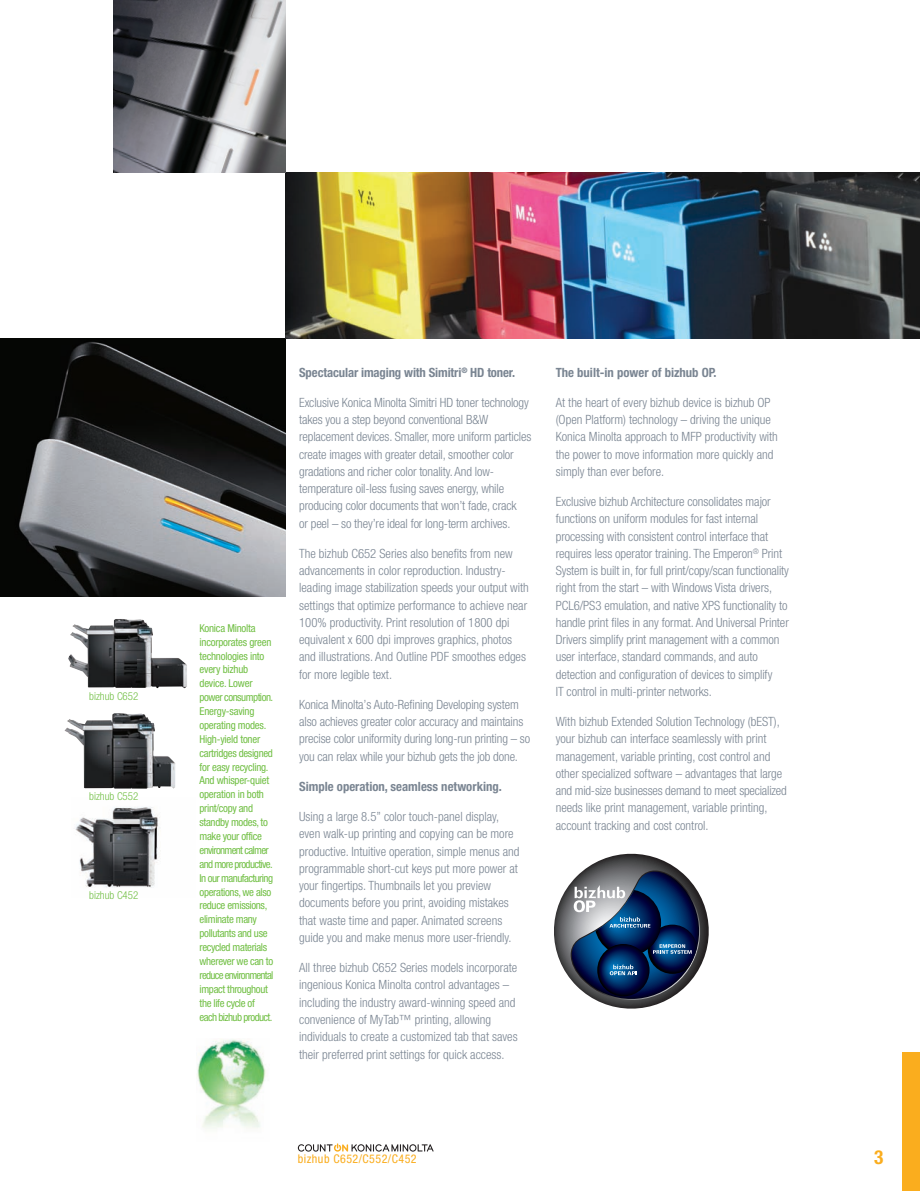
<style>
.page{position:relative;width:920px;height:1191px;background:#fff}
.page>*{position:absolute;margin:0;border:0;box-sizing:border-box;transform-origin:0 0}
.t1{font:700 condensed 19.2px "Helvetica Neue LT";color:#faad1e}
.t2{font:300 condensed 12.75px/17.2px "Helvetica Neue LT";color:#7a8592}
.t3{font:700 condensed 12.75px "Helvetica Neue LT";color:#7a8592}
.t4{font:condensed 12px "Helvetica Neue LT";letter-spacing:.04em;color:#faad1e}
.t5{font:condensed 10.8px/14px "Helvetica Neue LT";letter-spacing:-.03em;color:#71bf44}
.t6{font:300 condensed 10.8px "Helvetica Neue LT";color:#71bf44}
</style>
<div class="page">
<img style="left:197px;top:1039px;width:69px;height:89px">
<img style="left:0;top:339px;width:285px;height:257px">
<img style="left:286px;top:172px;width:634px;height:167px">
<svg style="left:554px;top:853px;width:154px;height:155px"></svg>
<img style="left:68px;top:619px;width:119px;height:69px">
<img style="left:64px;top:713px;width:111px;height:75px">
<img style="left:75px;top:807px;width:85px;height:81px">
<img style="left:114px;top:0;width:172px;height:172px">
<svg style="left:298px;top:1143px;width:135px;height:8px"></svg>
<div style="left:902px;top:1052px;width:18px;height:138px;background:#faad1e"></div>
<p class="t6" style="left:89px;top:691px;width:51px">bizhub C652</p>
<p class="t6" style="left:89px;top:792px;width:51px">bizhub C552</p>
<p class="t6" style="left:89px;top:890px;width:51px">bizhub C452</p>
<p class="t5" style="left:199px;top:621px;width:75px">Konica Minolta incorporates green technologies into every bizhub device. Lower power consumption.<br>Energy-saving operating modes.<br>High-yield toner cartridges designed for easy recycling.<br>And whisper-quiet operation in both print/copy and standby modes, to make your office environment calmer and more productive.<br>In our manufacturing operations, we also reduce emissions, eliminate many pollutants and use recycled materials wherever we can to reduce environmental impact throughout the life cycle of each bizhub product.</p>
<p class="t3" style="left:299px;top:367px;width:217px">Spectacular imaging with Simitri<sup>®</sup> HD toner.</p>
<p class="t2" style="left:299px;top:395px;width:234px">Exclusive Konica Minolta Simitri HD toner technology takes you a step beyond conventional B&amp;W replacement devices. Smaller, more uniform particles create images with greater detail, smoother color gradations and richer color tonality. And low&shy;temperature oil-less fusing saves energy, while producing color documents that won’t fade, crack<br>or peel – so they’re ideal for long-term archives.</p>
<p class="t2" style="left:299px;top:545px;width:231px">The bizhub C652 Series also benefits from new advancements in color reproduction. Industry&shy;leading image stabilization speeds your output with settings that optimize performance to achieve near 100% productivity. Print resolution of 1800 dpi equivalent x 600 dpi improves graphics, photos and illustrations. And Outline PDF smoothes edges for more legible text.</p>
<p class="t2" style="left:299px;top:696px;width:232px">Konica Minolta’s Auto-Refining Developing system also achieves greater color accuracy and maintains precise color uniformity during long-run printing – so you can relax while your bizhub gets the job done.</p>
<p class="t3" style="left:299px;top:781px;width:204px">Simple operation, seamless networking.</p>
<p class="t2" style="left:299px;top:809px;width:222px">Using a large 8.5” color touch-panel display, even walk-up printing and copying can be more productive. Intuitive operation, simple menus and programmable short-cut keys put more power at your fingertips. Thumbnails let you preview documents before you print, avoiding mistakes that waste time and paper. Animated screens guide you and make menus more user-friendly.</p>
<p class="t2" style="left:299px;top:960px;width:220px">All three bizhub C652 Series models incorporate ingenious Konica Minolta control advantages – including the industry award-winning speed and convenience of MyTab™ printing, allowing individuals to create a customized tab that saves their preferred print settings for quick access.</p>
<p class="t3" style="left:556px;top:367px;width:162px">The built-in power of bizhub OP.</p>
<p class="t2" style="left:556px;top:395px;width:224px">At the heart of every bizhub device is bizhub OP (Open Platform) technology – driving the unique Konica Minolta approach to MFP productivity with the power to move information more quickly and simply than ever before.</p>
<p class="t2" style="left:556px;top:494px;width:235px">Exclusive bizhub Architecture consolidates major functions on uniform modules for fast internal processing with consistent control interface that requires less operator training. The Emperon<sup>®</sup> Print System is built in, for full print/copy/scan functionality right from the start – with Windows Vista drivers, PCL6/PS3 emulation, and native XPS functionality to handle print files in any format. And Universal Printer Drivers simplify print management with a common user interface, standard commands, and auto detection and configuration of devices to simplify<br>IT control in multi-printer networks.</p>
<p class="t2" style="left:556px;top:714px;width:232px">With bizhub Extended Solution Technology (bEST), your bizhub can interface seamlessly with print management, variable printing, cost control and other specialized software – advantages that large and mid-size businesses demand to meet specialized needs like print management, variable printing, account tracking and cost control.</p>
<p class="t4" style="left:298px;top:1154px;width:120px">bizhub C652/C552/C452</p>
<h1 class="t1" style="left:874px;top:1150px;width:11px">3</h1>
</div>
